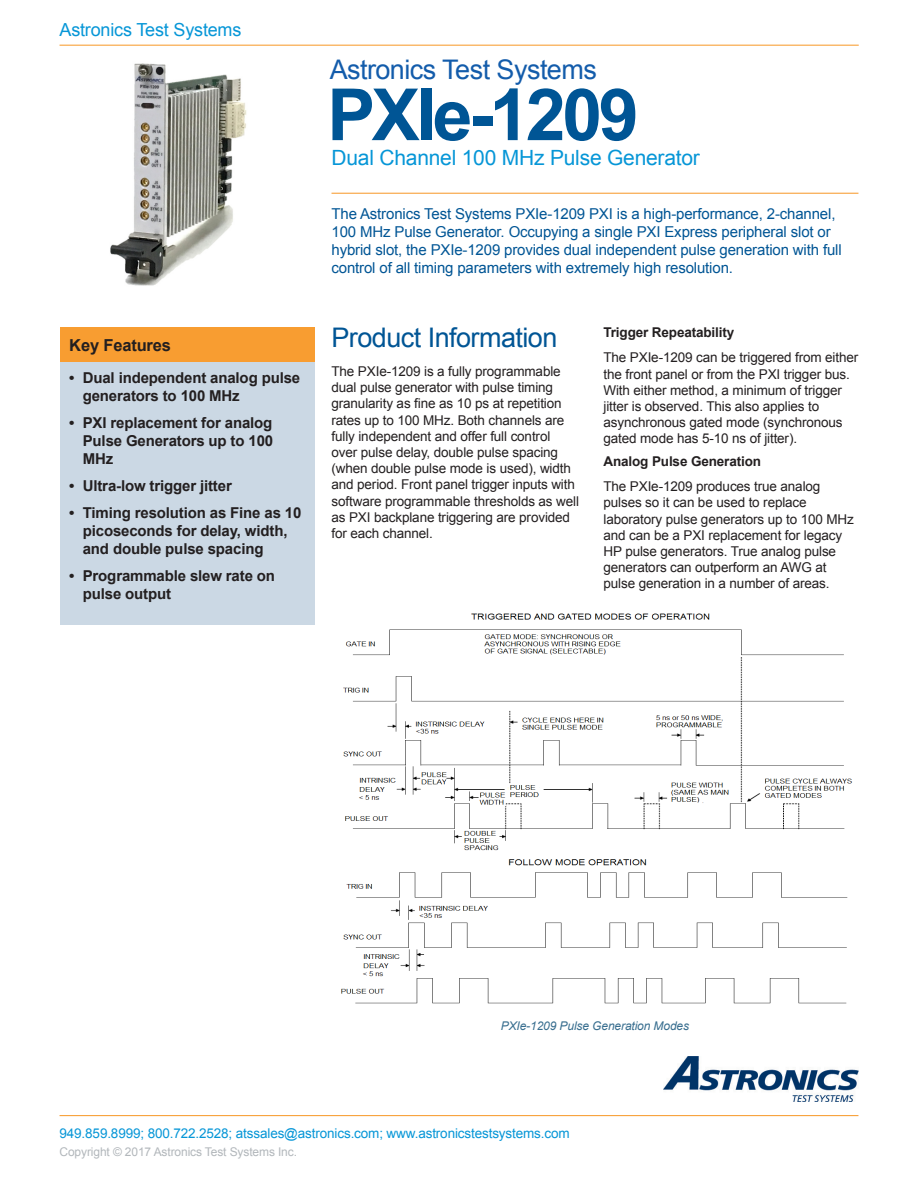
<style>
.page{position:relative;width:918px;height:1188px;background:#fff}
.page>*{position:absolute;margin:0;border:0;box-sizing:border-box;transform-origin:0 0}
.Product_Model{font:700 72px "Arial";letter-spacing:-.05em;color:#005595}
.Product_Name{font:27px "Arial";letter-spacing:-.02em;color:#135cab}
.Section_Heading{font:27px "Arial";letter-spacing:-.02em;color:#005595}
.Product_Description{font:21px "Arial";letter-spacing:-.01em;color:#0696d7}
.Copyright{font:18px "Arial";letter-spacing:-.01em;color:#0696d7}
.Key_Features_Heading{font:700 16.5px "Arial";letter-spacing:-.01em;color:#231f20}
.Intro_Copy{font:15px/18px "Arial";letter-spacing:-.01em;color:#005595}
.Key_Features{font:700 15px/18px "Arial";letter-spacing:-.01em;color:#231f20}
.Body_Copy{font:13.5px/16.2px "Arial";letter-spacing:-.01em;color:#231f20}
.Copyright-2{font:13.5px "Arial";letter-spacing:-.01em;color:#0696d7}
.Body_Copy-2{font:700 13.5px "Arial";letter-spacing:-.01em;color:#231f20}
.Copyright-3{font:12px "Arial";letter-spacing:-.01em;color:#b2b7bb}
.Caption_noline{font:italic 12px "Arial";letter-spacing:-.01em;color:#386e8f}
</style>
<div class="page">
<hr style="left:60px;top:45px;width:799px;height:1px;background:#f89d31">
<img style="left:664px;top:1057px;width:194px;height:44px">
<hr style="left:60px;top:1115px;width:798px;height:1px;background:#f89d31">
<div style="left:60px;top:327px;width:255px;height:36px;background:#f89d31"></div>
<div style="left:60px;top:363px;width:255px;height:262px;background:#cbd8e4"></div>
<hr style="left:332px;top:193px;width:526px;height:1px;background:#f89d31">
<img style="left:341px;top:613px;width:512px;height:391px">
<img style="left:110px;top:63px;width:137px;height:223px">
<p class="Copyright" style="left:60px;top:18px;width:183px">Astronics Test Systems</p>
<p class="Key_Features_Heading" style="left:69px;top:334px;width:103px">Key Features</p>
<p class="Key_Features" style="left:83px;top:369px;width:219px;text-indent:-14px">• Dual independent analog pulse generators to 100 MHz</p>
<p class="Key_Features" style="left:83px;top:414px;width:192px;text-align:justify;text-indent:-14px">• PXI replacement for analog Pulse Generators up to 100<br>MHz</p>
<p class="Key_Features" style="left:69px;top:477px;width:164px">• Ultra-low trigger jitter</p>
<p class="Key_Features" style="left:83px;top:504px;width:220px;text-indent:-14px">• Timing resolution as Fine as 10 picoseconds for delay, width, and double pulse spacing</p>
<p class="Key_Features" style="left:83px;top:567px;width:194px;text-indent:-14px">• Programmable slew rate on pulse output</p>
<p class="Product_Name" style="left:330px;top:52px;width:269px">Astronics Test Systems</p>
<p class="Product_Model" style="left:327px;top:67px;width:313px">PXIe-1209</p>
<p class="Product_Description" style="left:332px;top:144px;width:370px">Dual Channel 100 MHz Pulse Generator</p>
<p class="Intro_Copy" style="left:332px;top:205px;width:512px">The Astronics Test Systems PXIe-1209 PXI is a high-performance, 2-channel, 100 MHz Pulse Generator. Occupying a single PXI Express peripheral slot or hybrid slot, the PXIe-1209 provides dual independent pulse generation with full control of all timing parameters with extremely high resolution.</p>
<p class="Section_Heading" style="left:332px;top:320px;width:227px">Product Information</p>
<p class="Body_Copy" style="left:332px;top:363px;width:249px">The PXIe-1209 is a fully programmable dual pulse generator with pulse timing granularity as fine as 10 ps at repetition rates up to 100 MHz. Both channels are fully independent and offer full control over pulse delay, double pulse spacing (when double pulse mode is used), width and period. Front panel trigger inputs with software programmable thresholds as well as PXI backplane triggering are provided for each channel.</p>
<p class="Body_Copy-2" style="left:603px;top:323px;width:132px">Trigger Repeatability</p>
<p class="Body_Copy" style="left:603px;top:350px;width:256px">The PXIe-1209 can be triggered from either the front panel or from the PXI trigger bus.<br>With either method, a minimum of trigger jitter is observed. This also applies to asynchronous gated mode (synchronous gated mode has 5-10 ns of jitter).</p>
<p class="Body_Copy-2" style="left:603px;top:452px;width:159px">Analog Pulse Generation</p>
<p class="Body_Copy" style="left:603px;top:478px;width:252px">The PXIe-1209 produces true analog pulses so it can be used to replace laboratory pulse generators up to 100 MHz and can be a PXI replacement for legacy HP pulse generators. True analog pulse generators can outperform an AWG at pulse generation in a number of areas.</p>
<p class="Caption_noline" style="left:501px;top:1018px;width:190px">PXIe-1209 Pulse Generation Modes</p>
<p class="Copyright-2" style="left:60px;top:1124px;width:512px">949.859.8999; 800.722.2528; atssales@astronics.com; www.astronicstestsystems.com</p>
<p class="Copyright-3" style="left:60px;top:1144px;width:239px">Copyright © 2017 Astronics Test Systems Inc.</p>
</div>
